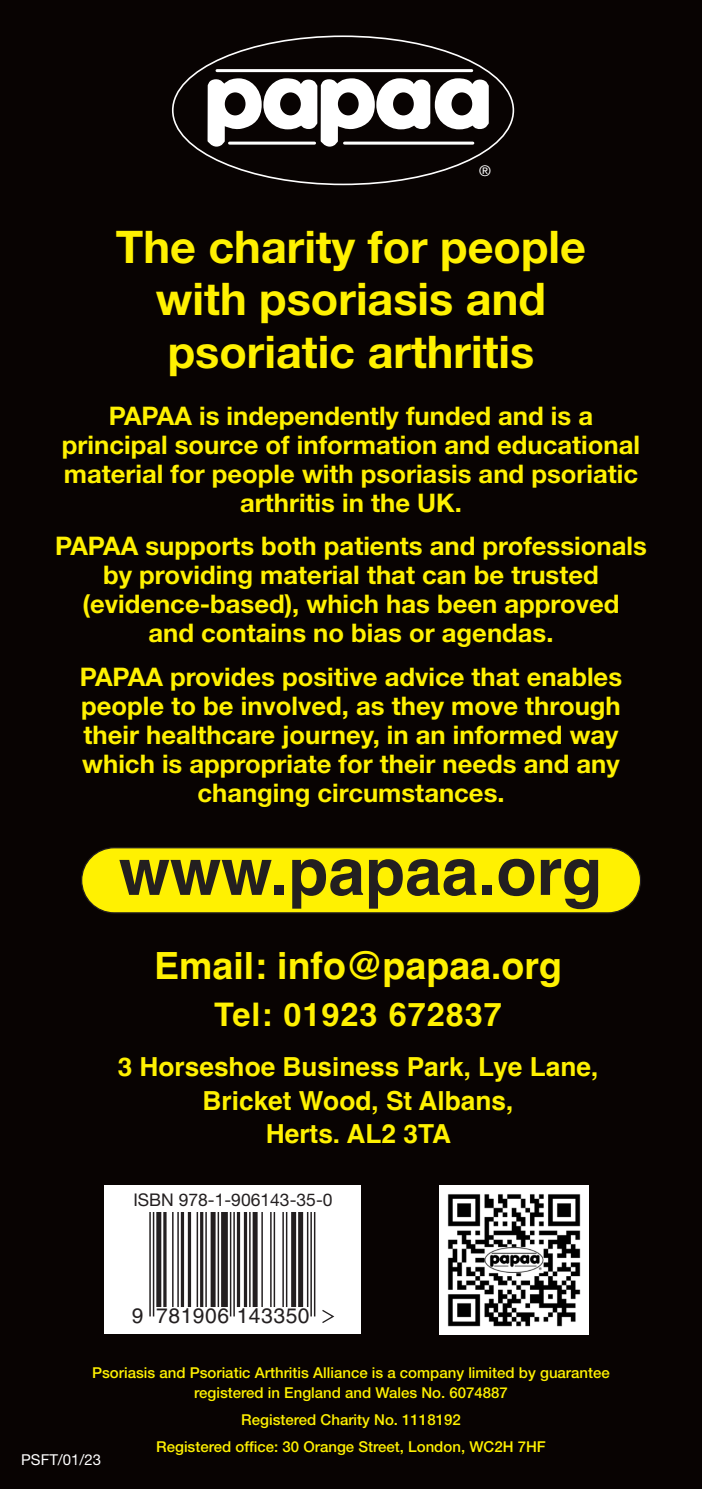
<style>
.page{position:relative;width:702px;height:1489px;background:#fff}
.page>*{position:absolute;margin:0;border:0;box-sizing:border-box;transform-origin:0 0}
.t1{font:700 65.75px "Helvetica";color:#231f20}
.t2{font:700 45px/52.5px "Helvetica Neue";color:#fff101;text-align:center}
.t3{font:700 37.5px "Helvetica";color:#fff101}
.t4{font:700 32.5px "Helvetica";letter-spacing:.03em;color:#fff101}
.t5{font:700 26.25px/33.5px "Helvetica";color:#fff101;text-align:center}
.t6{font:700 25.5px/29px "Helvetica Neue";color:#fff101;text-align:center}
.t7{font:22px "Myriad";color:#fff}
.t8{font:21px "Helvetica";letter-spacing:.025em;color:#231f20}
.t9{font:17.5px "Helvetica Neue";color:#231f20}
.t10{font:500 15px/20px "Helvetica Neue";color:#fff101;text-align:center}
.t11{font:15px "Helvetica Neue";color:#fff}
.s1{font-family:"Helvetica Neue";font-size:14.75px}
</style>
<div class="page">
<div style="left:0;top:0;width:702px;height:1488px;background:#080302"></div>
<svg style="left:176px;top:38px;width:336px;height:144px"></svg>
<svg style="left:207px;top:78px;width:281px;height:69px"></svg>
<hr style="left:217px;top:69px;width:254px;height:3px;background:#fff">
<hr style="left:229px;top:142px;width:85px;height:3px;background:#fff">
<hr style="left:344px;top:142px;width:129px;height:3px;background:#fff">
<div style="left:104px;top:1185px;width:257px;height:148px;background:#fff"></div>
<svg style="left:149px;top:1212px;width:167px;height:105px"></svg>
<hr style="left:153px;top:1212px;width:1px;height:104px;background:#231f20">
<hr style="left:149px;top:1212px;width:2px;height:104px;background:#231f20">
<div style="left:156px;top:1212px;width:5px;height:94px;background:#231f20"></div>
<hr style="left:163px;top:1212px;width:3px;height:94px;background:#231f20">
<hr style="left:177px;top:1212px;width:2px;height:94px;background:#231f20">
<hr style="left:172px;top:1212px;width:1px;height:94px;background:#231f20">
<hr style="left:188px;top:1212px;width:3px;height:94px;background:#231f20">
<hr style="left:181px;top:1212px;width:3px;height:94px;background:#231f20">
<hr style="left:196px;top:1212px;width:2px;height:94px;background:#231f20">
<hr style="left:200px;top:1212px;width:3px;height:94px;background:#231f20">
<hr style="left:205px;top:1212px;width:2px;height:94px;background:#231f20">
<div style="left:210px;top:1212px;width:5px;height:94px;background:#231f20"></div>
<hr style="left:217px;top:1212px;width:2px;height:94px;background:#231f20">
<div style="left:221px;top:1212px;width:7px;height:94px;background:#231f20"></div>
<hr style="left:233px;top:1212px;width:2px;height:104px;background:#231f20">
<hr style="left:230px;top:1212px;width:1px;height:104px;background:#231f20">
<hr style="left:244px;top:1212px;width:3px;height:94px;background:#231f20">
<hr style="left:237px;top:1212px;width:3px;height:94px;background:#231f20">
<hr style="left:249px;top:1212px;width:1px;height:94px;background:#231f20">
<div style="left:252px;top:1212px;width:5px;height:94px;background:#231f20"></div>
<hr style="left:286px;top:1212px;width:1px;height:94px;background:#231f20">
<hr style="left:282px;top:1212px;width:2px;height:94px;background:#231f20">
<hr style="left:273px;top:1212px;width:2px;height:94px;background:#231f20">
<hr style="left:270px;top:1212px;width:1px;height:94px;background:#231f20">
<hr style="left:261px;top:1212px;width:2px;height:94px;background:#231f20">
<div style="left:298px;top:1212px;width:5px;height:94px;background:#231f20"></div>
<div style="left:291px;top:1212px;width:5px;height:94px;background:#231f20"></div>
<hr style="left:314px;top:1212px;width:1px;height:104px;background:#231f20">
<hr style="left:310px;top:1212px;width:2px;height:104px;background:#231f20">
<hr style="left:307px;top:1212px;width:1px;height:94px;background:#231f20">
<svg style="left:322px;top:1310px;width:13px;height:13px"></svg>
<img style="left:439px;top:1185px;width:149px;height:148px">
<div style="left:82px;top:847px;width:558px;height:65px;background:#fff101;border-radius:33px"></div>
<div style="left:81px;top:847px;width:560px;height:66px;border:1px solid #231f20;border-radius:33px"></div>
<p class="t7" style="left:478px;top:156px;width:14px">®<span class="s1">®</span></p>
<h2 class="t2" style="left:116px;top:219px;width:471px">The charity for people with psoriasis and psoriatic arthritis</h2>
<p class="t6" style="left:62px;top:401px;width:579px">PAPAA is independently funded and is a principal source of information and educational material for people with psoriasis and psoriatic arthritis in the UK.</p>
<p class="t6" style="left:55px;top:531px;width:593px">PAPAA supports both patients and professionals by providing material that can be trusted (evidence-based), which has been approved<br>and contains no bias or agendas.</p>
<p class="t6" style="left:80px;top:661px;width:543px">PAPAA provides positive advice that enables people to be involved, as they move through their healthcare journey, in an informed way which is appropriate for their needs and any changing circumstances.</p>
<h1 class="t1" style="left:119px;top:831px;width:485px">www.papaa.org</h1>
<h3 class="t3" style="left:154px;top:943px;width:409px">Email: info@papaa.org</h3>
<p class="t4" style="left:214px;top:995px;width:289px">Tel: 01923 672837</p>
<p class="t5" style="left:118px;top:1052px;width:482px">3 Horseshoe Business Park, Lye Lane,<br>Bricket Wood, St Albans,<br>Herts. AL2 3TA</p>
<p class="t9" style="left:133px;top:1188px;width:201px">ISBN 978-1-906143-35-0</p>
<p class="t8" style="left:132px;top:1303px;width:179px">9 781906 143350</p>
<p class="t10" style="left:92px;top:1361px;width:519px">Psoriasis and Psoriatic Arthritis Alliance is a company limited by guarantee registered in England and Wales No. 6074887</p>
<p class="t10" style="left:156px;top:1405px;width:391px;line-height:27px">Registered Charity No. 1118192<br>Registered office: 30 Orange Street, London, WC2H 7HF</p>
<p class="t11" style="left:21px;top:1450px;width:82px">PSFT/01/23</p>
</div>
